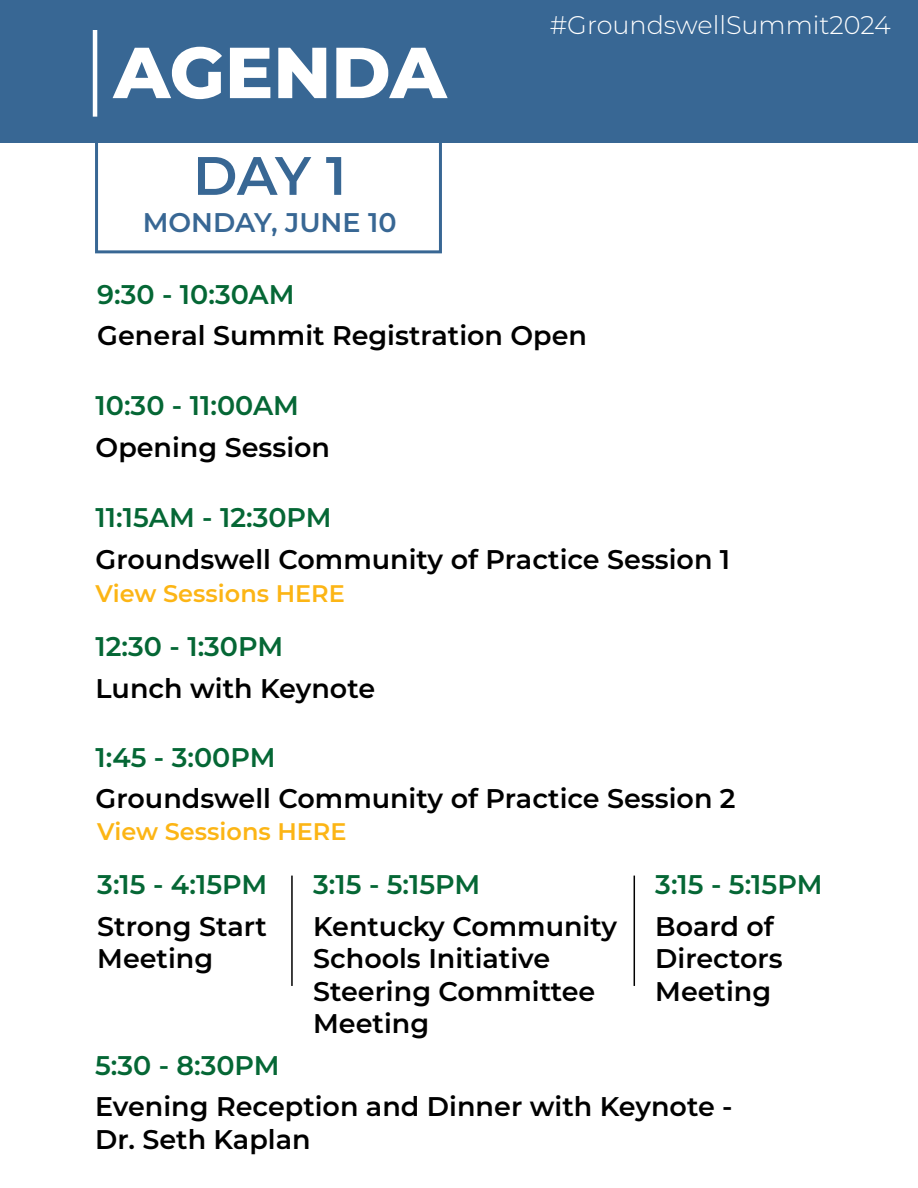
<style>
.page{position:relative;width:918px;height:1188px;background:#fff}
.page>*{position:absolute;margin:0;border:0;box-sizing:border-box;transform-origin:0 0}
.t1{font:800 72px "Montserrat";color:#fff}
.t2{font:600 54px "Montserrat";color:#386794}
.t3{font:600 27px/32.4px "Montserrat";color:#000}
.t4{font:600 27px "Montserrat";color:#056735}
.t5{font:600 27px "Montserrat";color:#386794}
.t6{font:300 25.5px "Montserrat";color:#fff}
.t7{font:600 24px "Montserrat";color:#fcb515}
</style>
<div class="page">
<div style="left:0;top:0;width:918px;height:143px;background:#386794"></div>
<hr style="left:93px;top:30px;width:4px;height:87px;background:#fff">
<div style="left:95px;top:140px;width:347px;height:113px;border:3px solid #386794"></div>
<hr style="left:291px;top:876px;width:2px;height:110px;background:#000">
<hr style="left:634px;top:876px;width:1px;height:110px;background:#000">
<h1 class="t1" style="left:114px;top:20px;width:335px">AGENDA</h1>
<h2 class="t2" style="left:193px;top:137px;width:155px">DAY 1</h2>
<p class="t5" style="left:143px;top:203px;width:255px">MONDAY, JUNE 10</p>
<p class="t6" style="left:550px;top:7px;width:343px">#GroundswellSummit2024</p>
<p class="t4" style="left:97px;top:275px;width:199px">9:30 - 10:30AM</p>
<p class="t3" style="left:97px;top:318px;width:491px">General Summit Registration Open</p>
<p class="t4" style="left:96px;top:387px;width:205px">10:30 - 11:00AM</p>
<p class="t3" style="left:96px;top:430px;width:236px">Opening Session</p>
<p class="t4" style="left:96px;top:498px;width:238px">11:15AM - 12:30PM</p>
<p class="t3" style="left:96px;top:542px;width:636px">Groundswell Community of Practice Session 1</p>
<p class="t7" style="left:96px;top:576px;width:251px">View Sessions HERE</p>
<p class="t4" style="left:96px;top:628px;width:189px">12:30 - 1:30PM</p>
<p class="t3" style="left:96px;top:671px;width:281px">Lunch with Keynote</p>
<p class="t4" style="left:96px;top:738px;width:181px">1:45 - 3:00PM</p>
<p class="t3" style="left:96px;top:781px;width:642px">Groundswell Community of Practice Session 2</p>
<p class="t7" style="left:97px;top:814px;width:251px">View Sessions HERE</p>
<p class="t4" style="left:97px;top:865px;width:171px">3:15 - 4:15PM</p>
<p class="t3" style="left:97px;top:909px;width:171px">Strong Start<br>Meeting</p>
<p class="t4" style="left:313px;top:865px;width:169px">3:15 - 5:15PM</p>
<p class="t3" style="left:313px;top:909px;width:305px">Kentucky Community<br>Schools Initiative<br>Steering Committee<br>Meeting</p>
<p class="t4" style="left:655px;top:865px;width:169px">3:15 - 5:15PM</p>
<p class="t3" style="left:655px;top:909px;width:129px">Board of<br>Directors<br>Meeting</p>
<p class="t4" style="left:95px;top:1046px;width:186px">5:30 - 8:30PM</p>
<p class="t3" style="left:95px;top:1089px;width:639px">Evening Reception and Dinner with Keynote -<br>Dr. Seth Kaplan</p>
</div>
